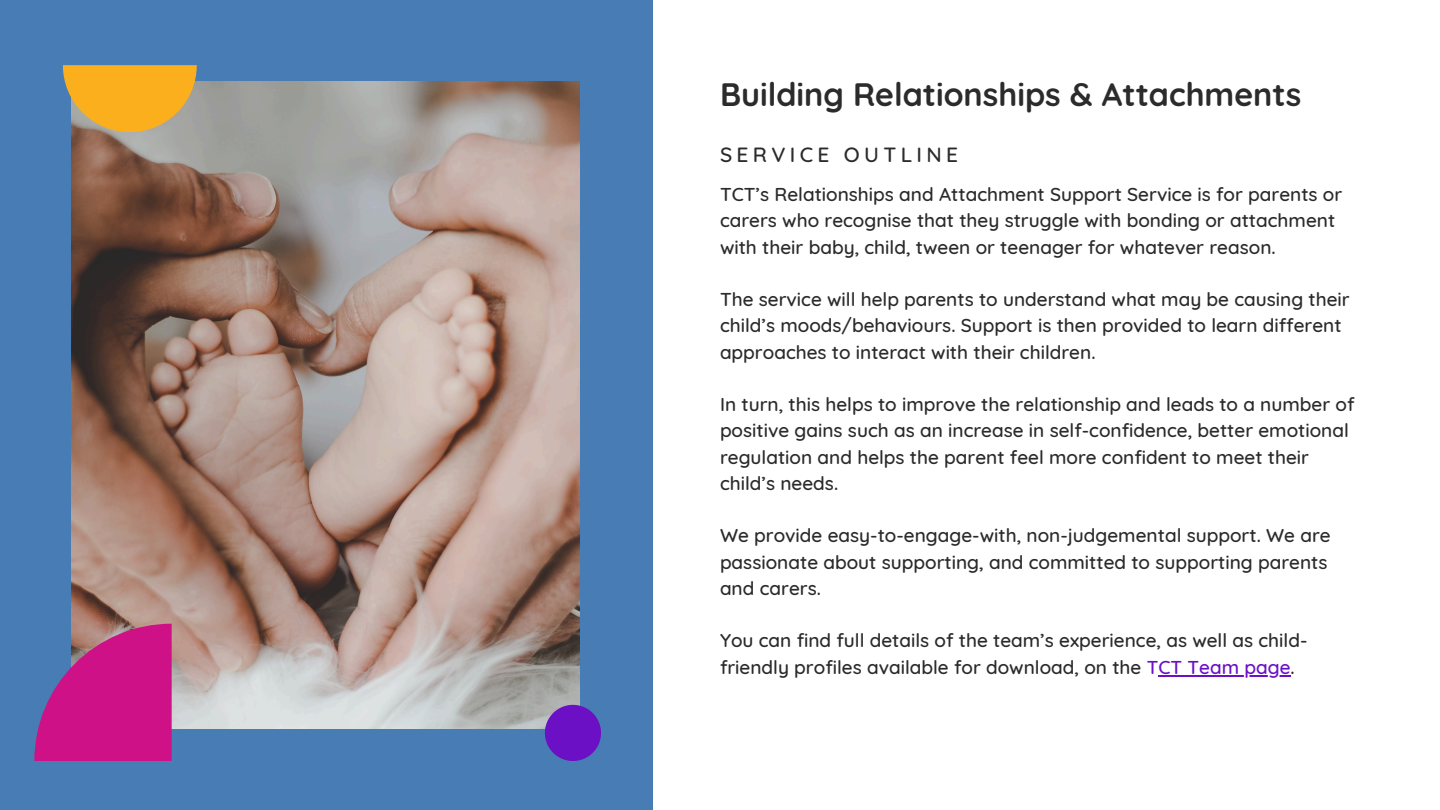
<style>
.page{position:relative;width:1440px;height:810px;background:#fff}
.page>*{position:absolute;margin:0;border:0;box-sizing:border-box;transform-origin:0 0}
.t1{font:700 32.3px "Quicksand";color:#2b2b2b}
.t2{font:500 21px "Quicksand";letter-spacing:.205em;color:#2b2b2b}
.t3{font:500 19px/26.2px "Quicksand";color:#2b2b2b}
.s1{color:#6c10c6}
</style>
<div class="page">
<div style="left:0;top:0;width:652px;height:810px;background:#487cb4"></div>
<img style="left:71px;top:81px;width:509px;height:648px">
<svg style="left:545px;top:705px;width:56px;height:56px"></svg>
<svg style="left:63px;top:65px;width:134px;height:67px"></svg>
<svg style="left:34px;top:624px;width:138px;height:137px"></svg>
<hr style="left:1158px;top:675px;width:133px;height:2px;background:#6c10c6">
<h2 class="t1" style="left:720px;top:74px;width:583px">Building Relationships &amp; Attachments</h2>
<p class="t2" style="left:720px;top:141px;width:240px">SERVICE OUTLINE</p>
<p class="t3" style="left:720px;top:181px;width:624px">TCT’s Relationships and Attachment Support Service is for parents or carers who recognise that they struggle with bonding or attachment with their baby, child, tween or teenager for whatever reason.</p>
<p class="t3" style="left:720px;top:286px;width:631px">The service will help parents to understand what may be causing their child’s moods/behaviours. Support is then provided to learn different approaches to interact with their children.</p>
<p class="t3" style="left:720px;top:391px;width:636px">In turn, this helps to improve the relationship and leads to a number of positive gains such as an increase in self-confidence, better emotional regulation and helps the parent feel more confident to meet their child’s needs.</p>
<p class="t3" style="left:720px;top:522px;width:612px">We provide easy-to-engage-with, non-judgemental support. We are passionate about supporting, and committed to supporting parents and carers.</p>
<p class="t3" style="left:720px;top:627px;width:589px">You can find full details of the team’s experience, as well as child&shy;friendly profiles available for download, on the <span class="s1">TCT Team page</span>.</p>
</div>
